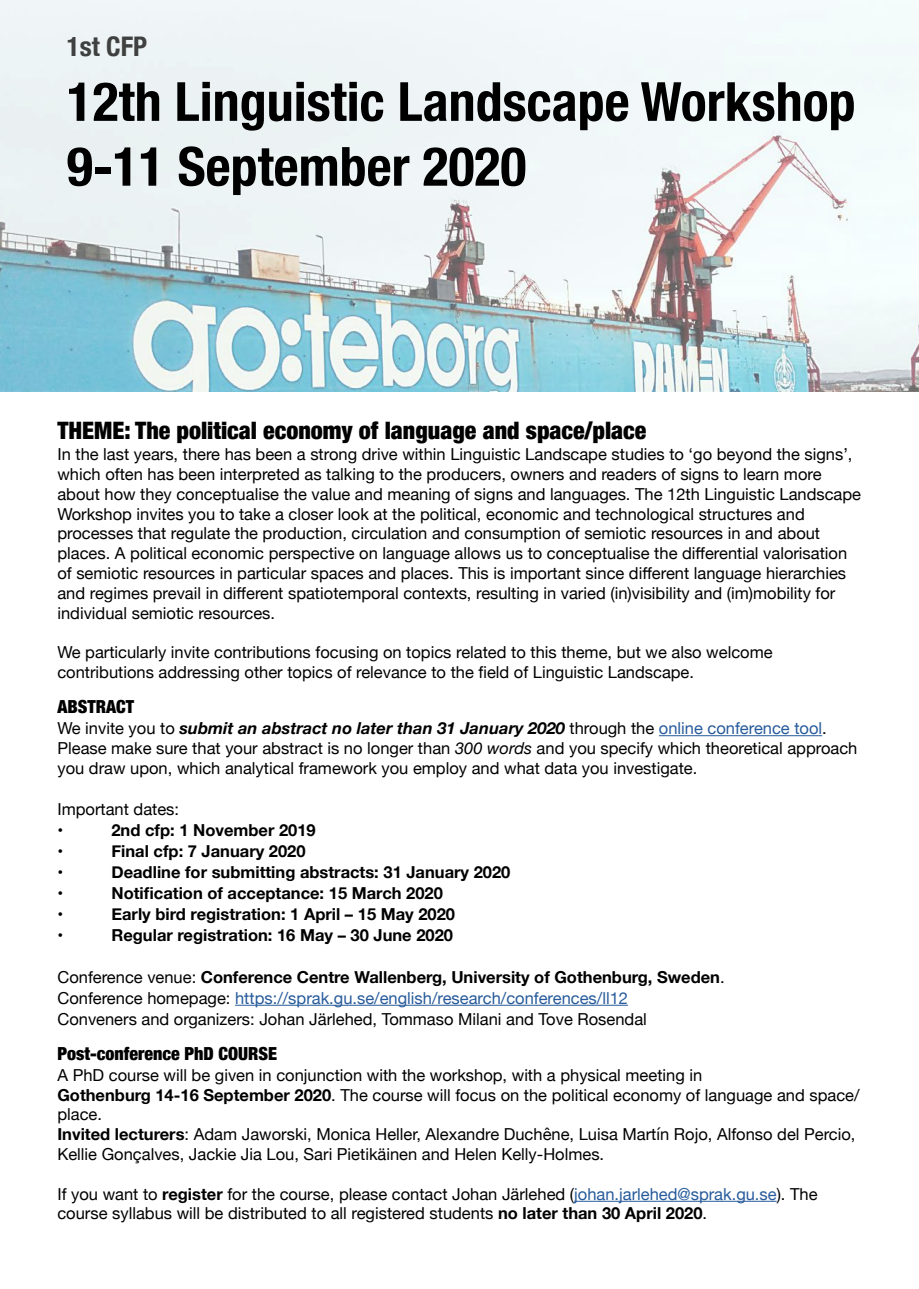
<style>
.page{position:relative;width:919px;height:1289px;background:#fff}
.page>*{position:absolute;margin:0;border:0;box-sizing:border-box;transform-origin:0 0}
.t1{font:700 condensed 54px "Helvetica Neue";color:#000}
.t2{font:700 condensed 27px "Helvetica Neue";color:#3f4040}
.t3{font:900 condensed 24px "Helvetica Neue";color:#000}
.t4{font:900 condensed 18px "Helvetica Neue";color:#000}
.t5{font:16.5px/19.8px "Helvetica Neue";color:#000}
.t6{font:700 16.5px "Helvetica Neue";color:#000}
.t7{font:16.5px "Helvetica Neue";color:#275b9b}
.s1{font-weight:700;font-style:italic}
.s2{color:#275b9b}
.s3{font-style:italic}
.s4{font-weight:400}
.s5{color:#000}
.s6{font-weight:700}
</style>
<div class="page">
<img style="left:0;top:0;width:918px;height:391px">
<hr style="left:659px;top:735px;width:163px;height:1px;background:#275b9b">
<hr style="left:235px;top:1004px;width:393px;height:1px;background:#275b9b">
<hr style="left:574px;top:1200px;width:202px;height:1px;background:#275b9b">
<p class="t2" style="left:67px;top:24px;width:82px">1st CFP</p>
<p class="t1" style="left:67px;top:57px;width:790px">12th Linguistic Landscape Workshop</p>
<p class="t1" style="left:67px;top:122px;width:461px">9-11 September 2020</p>
<p class="t3" style="left:57px;top:411px;width:590px">THEME: The political economy of language and space/place</p>
<p class="t5" style="left:57px;top:445px;width:805px">In the last years, there has been a strong drive within Linguistic Landscape studies to ‘go beyond the signs’, which often has been interpreted as talking to the producers, owners and readers of signs to learn more about how they conceptualise the value and meaning of signs and languages. The 12th Linguistic Landscape Workshop invites you to take a closer look at the political, economic and technological structures and</p>
<p class="t5" style="left:57px;top:524px;width:791px">processes that regulate the production, circulation and consumption of semiotic resources in and about places. A political economic perspective on language allows us to conceptualise the differential valorisation of semiotic resources in particular spaces and places. This is important since different language hierarchies and regimes prevail in different spatiotemporal contexts, resulting in varied (in)visibility and (im)mobility for individual semiotic resources.</p>
<p class="t5" style="left:57px;top:643px;width:716px">We particularly invite contributions focusing on topics related to this theme, but we also welcome</p>
<p class="t5" style="left:57px;top:663px;width:638px">contributions addressing other topics of relevance to the field of Linguistic Landscape.</p>
<p class="t4" style="left:57px;top:691px;width:78px">ABSTRACT</p>
<p class="t5" style="left:57px;top:719px;width:801px">We invite you to <span class="s1">submit an abstract no later than 31 January 2020</span> through the <span class="s2">online conference tool</span>.<br>Please make sure that your abstract is no longer than <span class="s3">300 words</span> and you specify which theoretical approach you draw upon, which analytical framework you employ and what data you investigate.</p>
<p class="t5" style="left:57px;top:799px;width:123px">Important dates:</p>
<p class="t6" style="left:57px;top:816px;width:7px">•</p>
<p class="t6" style="left:111px;top:816px;width:206px">2nd cfp: 1 November 2019</p>
<p class="t6" style="left:57px;top:837px;width:7px">•</p>
<p class="t6" style="left:111px;top:837px;width:196px">Final cfp: 7 January 2020</p>
<p class="t6" style="left:57px;top:858px;width:7px">•</p>
<p class="t6" style="left:111px;top:858px;width:400px">Deadline for submitting abstracts: 31 January 2020</p>
<p class="t6" style="left:57px;top:879px;width:7px">•</p>
<p class="t6" style="left:111px;top:879px;width:333px">Notification of acceptance: 15 March 2020</p>
<p class="t6" style="left:57px;top:900px;width:7px">•</p>
<p class="t6" style="left:111px;top:900px;width:345px">Early bird registration: 1 April – 15 May 2020</p>
<p class="t6" style="left:57px;top:921px;width:7px">•</p>
<p class="t6" style="left:111px;top:921px;width:343px">Regular registration: 16 May – 30 June 2020</p>
<p class="t6" style="left:57px;top:963px;width:668px"><span class="s4">Conference venue:</span> Conference Centre Wallenberg, University of Gothenburg, Sweden<span class="s4">.</span></p>
<p class="t7" style="left:57px;top:985px;width:572px"><span class="s5">Conference homepage:</span> https://sprak.gu.se/english/research/conferences/ll12</p>
<p class="t5" style="left:57px;top:1009px;width:591px">Conveners and organizers: Johan Järlehed, Tommaso Milani and Tove Rosendal</p>
<p class="t4" style="left:57px;top:1038px;width:221px">Post-conference PhD COURSE</p>
<p class="t5" style="left:57px;top:1065px;width:646px">A PhD course will be given in conjunction with the workshop, with a physical meeting in</p>
<p class="t5" style="left:57px;top:1085px;width:803px"><span class="s6">Gothenburg 14-16 September 2020</span>. The course will focus on the political economy of language and space/ place.</p>
<p class="t5" style="left:57px;top:1125px;width:799px"><span class="s6">Invited lecturers</span>: Adam Jaworski, Monica Heller, Alexandre Duchêne, Luisa Martín Rojo, Alfonso del Percio,<br>Kellie Gonçalves, Jackie Jia Lou, Sari Pietikäinen and Helen Kelly-Holmes.</p>
<p class="t5" style="left:57px;top:1184px;width:761px">If you want to <span class="s6">register</span> for the course, please contact Johan Järlehed (<span class="s2">johan.jarlehed@sprak.gu.se</span>). The course syllabus will be distributed to all registered students <span class="s6">no later than 30 April 2020</span>.</p>
</div>
